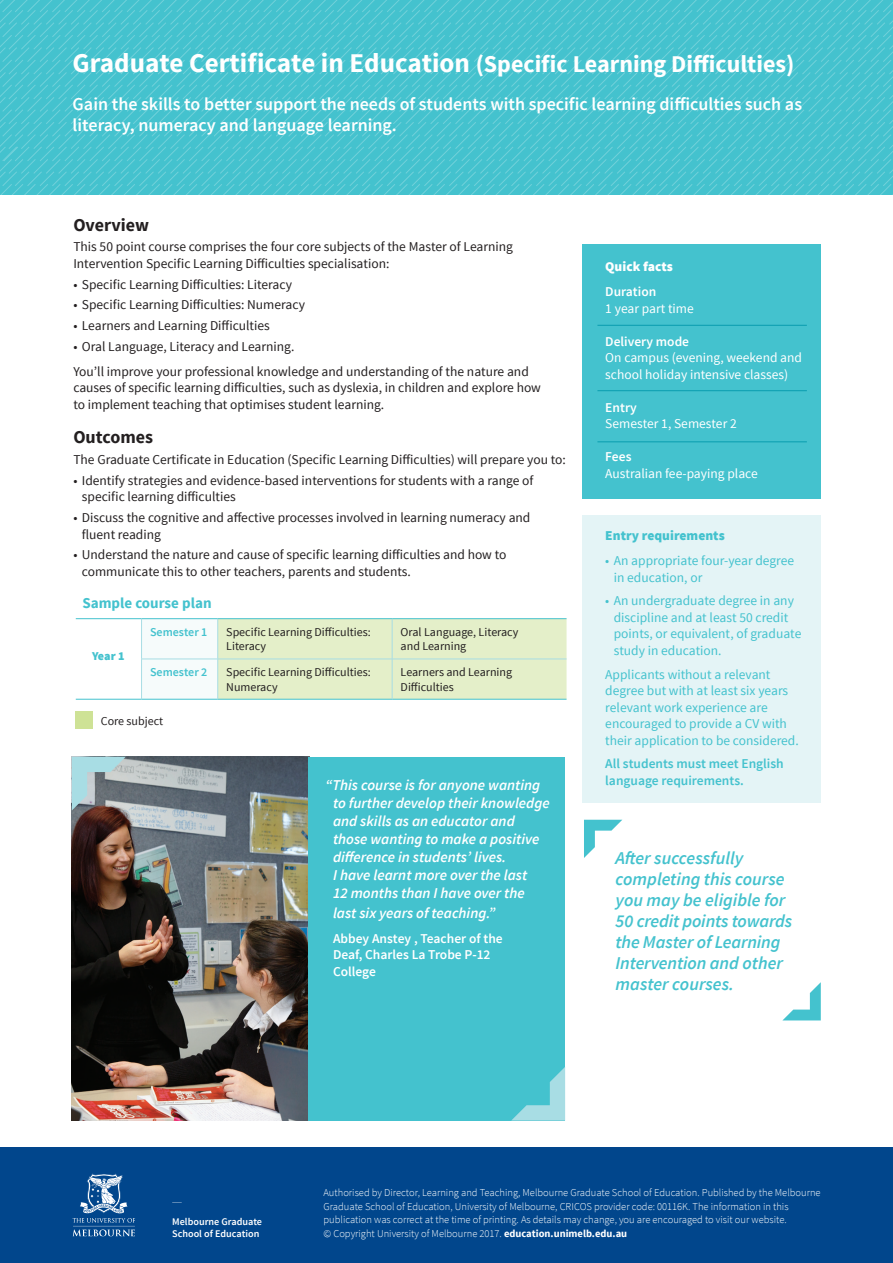
<style>
.page{position:relative;width:893px;height:1263px;background:#fff}
.page>*{position:absolute;margin:0;border:0;box-sizing:border-box;transform-origin:0 0}
.t1{font:700 27px "Source Sans Pro";color:#fff}
.t2{font:italic 600 18px/21px "Source Sans Pro";letter-spacing:-.005em;color:#44c2ce}
.t3{font:600 18px/21px "Source Sans Pro";color:#fff}
.t4{font:700 18px "Source Sans Pro";color:#231f20}
.t5{font:italic 600 15px/18px "Source Sans Pro";color:#fff}
.t6{font:700 15px "Source Sans Pro";color:#44c2ce}
.t7{font:13.5px/16.5px "Source Sans Pro";color:#231f20}
.t8{font:13.5px/16.5px "Source Sans Pro";color:#44c2ce}
.t9{font:13.5px/16.5px "Source Sans Pro";color:#fff}
.t10{font:600 13.5px/16.5px "Source Sans Pro";color:#fff}
.t11{font:600 13.5px/16.5px "Source Sans Pro";color:#44c2ce}
.t12{font:900 13.5px "Source Sans Pro";color:#44c2ce}
.t13{font:900 13.5px "Source Sans Pro";color:#fff}
.t14{font:12px/14.2px "Source Sans Pro";color:#231f20}
.t15{font:600 12px "Source Sans Pro";color:#44c2ce}
.t16{font:900 12px "Source Sans Pro";color:#44c2ce}
.t17{font:300 10.5px/13.5px "Source Sans Pro";color:#fff}
.t18{font:600 10.2px "Source Sans Pro";color:#fff}
.s1{font-size:24px}
.s2{font-weight:700}
</style>
<div class="page">
<svg style="left:0;top:0;width:893px;height:195px;background:#49c3cf"></svg>
<div style="left:583px;top:515px;width:238px;height:288px;background:#e4f4f6"></div>
<div style="left:583px;top:244px;width:238px;height:254px;background:#44c2ce"></div>
<hr style="left:597px;top:325px;width:210px;height:1px;background:#099daf">
<hr style="left:597px;top:390px;width:210px;height:1px;background:#099daf">
<hr style="left:597px;top:441px;width:210px;height:1px;background:#099daf">
<svg style="left:142px;top:619px;width:425px;height:80px"></svg>
<hr style="left:76px;top:618px;width:66px;height:1px;background:#44c2ce">
<hr style="left:142px;top:618px;width:76px;height:1px;background:#44c2ce">
<hr style="left:218px;top:618px;width:174px;height:1px;background:#44c2ce">
<hr style="left:392px;top:618px;width:175px;height:1px;background:#44c2ce">
<hr style="left:142px;top:699px;width:76px;height:1px;background:#44c2ce">
<hr style="left:218px;top:699px;width:174px;height:1px;background:#44c2ce">
<hr style="left:392px;top:699px;width:175px;height:1px;background:#44c2ce">
<hr style="left:76px;top:699px;width:66px;height:1px;background:#44c2ce">
<hr style="left:141px;top:619px;width:1px;height:40px;background:#a8dde4">
<hr style="left:217px;top:619px;width:1px;height:40px;background:#a8dde4">
<hr style="left:392px;top:619px;width:1px;height:40px;background:#a8dde4">
<hr style="left:141px;top:659px;width:77px;height:1px;background:#a8dde4">
<hr style="left:141px;top:659px;width:1px;height:40px;background:#a8dde4">
<hr style="left:218px;top:659px;width:174px;height:1px;background:#a8dde4">
<hr style="left:217px;top:659px;width:1px;height:40px;background:#a8dde4">
<hr style="left:392px;top:659px;width:175px;height:1px;background:#a8dde4">
<hr style="left:392px;top:659px;width:1px;height:40px;background:#a8dde4">
<svg style="left:584px;top:820px;width:38px;height:38px"></svg>
<svg style="left:783px;top:982px;width:38px;height:38px"></svg>
<img style="left:72px;top:757px;width:237px;height:363px">
<div style="left:309px;top:757px;width:256px;height:363px;background:#44c2ce"></div>
<svg style="left:512px;top:1067px;width:53px;height:53px"></svg>
<svg style="left:72px;top:757px;width:54px;height:53px;background:#98afb4"></svg>
<div style="left:75px;top:712px;width:17px;height:17px;background:#cee296"></div>
<div style="left:0;top:1147px;width:893px;height:116px;background:#01468c"></div>
<hr style="left:73px;top:1226px;width:62px;height:1px;background:#fff">
<svg style="left:73px;top:1229px;width:62px;height:7px"></svg>
<svg style="left:72px;top:1173px;width:63px;height:49px"></svg>
<p class="t1" style="left:73px;top:46px;width:723px">Graduate Certificate in Education <span class="s1">(Specific Learning Difficulties)</span></p>
<p class="t3" style="left:73px;top:94px;width:731px">Gain the skills to better support the needs of students with specific learning difficulties such as literacy, numeracy and language learning.</p>
<p class="t4" style="left:73px;top:213px;width:77px">Overview</p>
<p class="t7" style="left:73px;top:239px;width:441px">This 50 point course comprises the four core subjects of the Master of Learning<br>Intervention Specific Learning Difficulties specialisation:</p>
<p class="t7" style="left:73px;top:276px;width:220px">• Specific Learning Difficulties: Literacy</p>
<p class="t7" style="left:73px;top:297px;width:233px">• Specific Learning Difficulties: Numeracy</p>
<p class="t7" style="left:73px;top:318px;width:198px">• Learners and Learning Difficulties</p>
<p class="t7" style="left:73px;top:338px;width:223px">• Oral Language, Literacy and Learning.</p>
<p class="t7" style="left:73px;top:363px;width:469px">You’ll improve your professional knowledge and understanding of the nature and causes of specific learning difficulties, such as dyslexia, in children and explore how to implement teaching that optimises student learning.</p>
<p class="t4" style="left:73px;top:426px;width:81px">Outcomes</p>
<p class="t7" style="left:73px;top:451px;width:494px">The Graduate Certificate in Education (Specific Learning Difficulties) will prepare you to:</p>
<p class="t7" style="left:82px;top:472px;width:453px;text-indent:-9px">• Identify strategies and evidence-based interventions for students with a range of specific learning difficulties</p>
<p class="t7" style="left:82px;top:509px;width:450px;text-indent:-9px">• Discuss the cognitive and affective processes involved in learning numeracy and fluent reading</p>
<p class="t7" style="left:82px;top:547px;width:426px;text-indent:-9px">• Understand the nature and cause of specific learning difficulties and how to communicate this to other teachers, parents and students.</p>
<p class="t6" style="left:82px;top:593px;width:131px">Sample course plan</p>
<p class="t16" style="left:92px;top:648px;width:34px">Year 1</p>
<p class="t15" style="left:150px;top:625px;width:59px">Semester 1</p>
<p class="t14" style="left:226px;top:625px;width:146px">Specific Learning Difficulties:<br>Literacy</p>
<p class="t14" style="left:401px;top:625px;width:119px">Oral Language, Literacy and Learning</p>
<p class="t15" style="left:150px;top:665px;width:59px">Semester 2</p>
<p class="t14" style="left:226px;top:665px;width:146px">Specific Learning Difficulties:<br>Numeracy</p>
<p class="t14" style="left:401px;top:665px;width:113px">Learners and Learning<br>Difficulties</p>
<p class="t14" style="left:101px;top:714px;width:64px">Core subject</p>
<p class="t5" style="left:333px;top:776px;width:218px;text-indent:-8px">“This course is for anyone wanting to further develop their knowledge and skills as an educator and those wanting to make a positive difference in students’ lives.<br>I have learnt more over the last<br>12 months than I have over the</p>
<p class="t5" style="left:333px;top:904px;width:164px">last six years of teaching.”</p>
<p class="t10" style="left:333px;top:930px;width:171px">Abbey Anstey , Teacher of the<br>Deaf, Charles La Trobe P-12<br>College</p>
<p class="t13" style="left:605px;top:258px;width:69px">Quick facts</p>
<p class="t10" style="left:605px;top:284px;width:53px">Duration</p>
<p class="t9" style="left:605px;top:300px;width:90px">1 year part time</p>
<p class="t10" style="left:605px;top:334px;width:85px">Delivery mode</p>
<p class="t9" style="left:605px;top:350px;width:198px">On campus (evening, weekend and school holiday intensive classes)</p>
<p class="t10" style="left:605px;top:400px;width:33px">Entry</p>
<p class="t9" style="left:605px;top:416px;width:133px">Semester 1, Semester 2</p>
<p class="t10" style="left:605px;top:449px;width:28px">Fees</p>
<p class="t9" style="left:605px;top:465px;width:154px">Australian fee-paying place</p>
<p class="t12" style="left:605px;top:527px;width:121px">Entry requirements</p>
<p class="t8" style="left:614px;top:553px;width:182px;text-indent:-9px">• An appropriate four-year degree in education, or</p>
<p class="t8" style="left:614px;top:593px;width:189px;text-indent:-9px">• An undergraduate degree in any discipline and at least 50 credit points, or equivalent, of graduate study in education.</p>
<p class="t8" style="left:605px;top:666px;width:195px">Applicants without a relevant degree but with at least six years relevant work experience are encouraged to provide a CV with their application to be considered.</p>
<p class="t11" style="left:605px;top:756px;width:180px">All students must meet English language requirements.</p>
<p class="t2" style="left:616px;top:847px;width:178px">After successfully completing this course you may be eligible for<br>50 credit points towards the Master of Learning<br>Intervention and other master courses.</p>
<p class="t18" style="left:172px;top:1215px;width:91px">Melbourne Graduate</p>
<p class="t18" style="left:172px;top:1227px;width:89px">School of Education</p>
<p class="t17" style="left:324px;top:1186px;width:499px">Authorised by Director, Learning and Teaching, Melbourne Graduate School of Education. Published by the Melbourne Graduate School of Education, University of Melbourne, CRICOS provider code: 00116K. The information in this publication was correct at the time of printing. As details may change, you are encouraged to visit our website.<br>© Copyright University of Melbourne 2017. <span class="s2">education.unimelb.edu.au</span></p>
</div>
